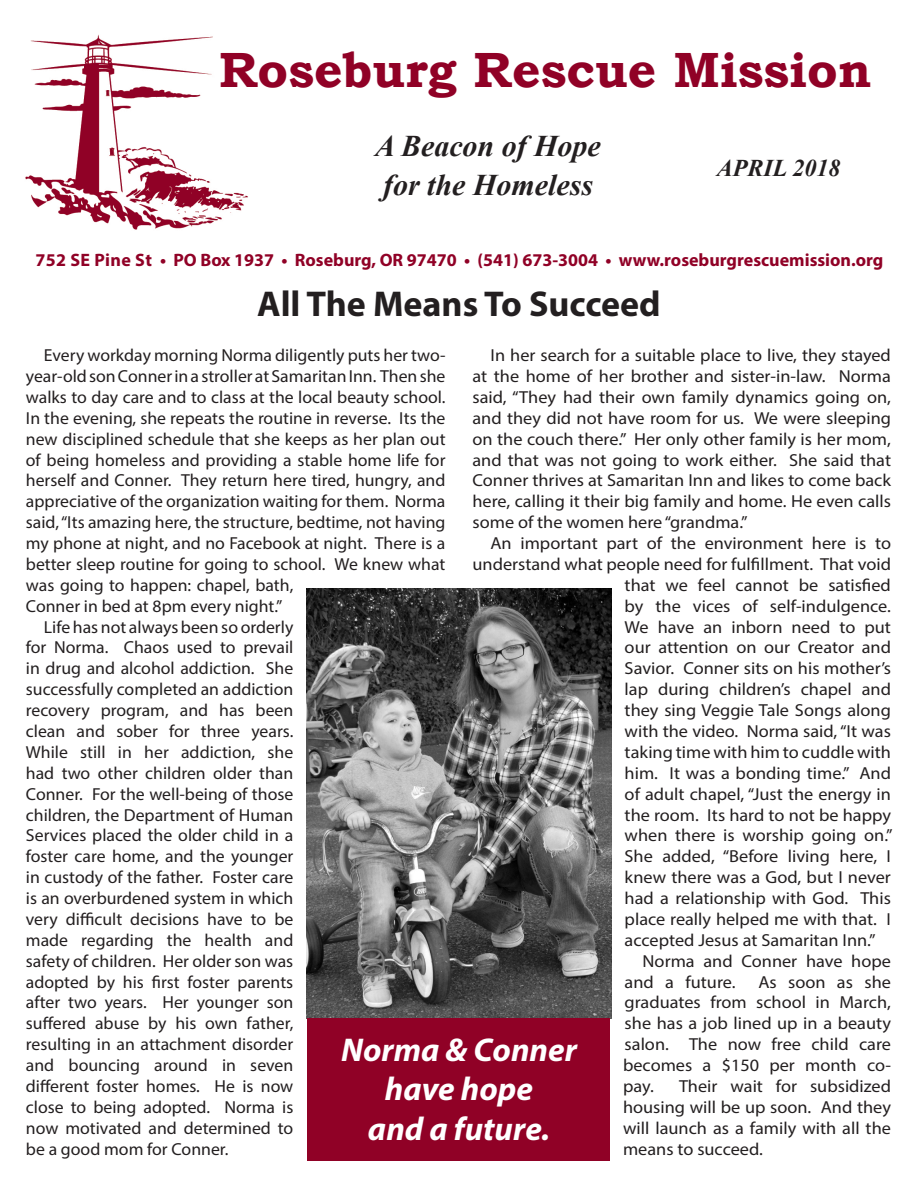
<style>
.page{position:relative;width:918px;height:1188px;background:#fff}
.page>*{position:absolute;margin:0;border:0;box-sizing:border-box;transform-origin:0 0}
.t1{font:700 49.5px "Bookman Old Style";color:#900126}
.t2{font:700 36px "Myriad Pro";color:#231f20}
.t3{font:italic 700 33px "Myriad Pro";color:#fff}
.t4{font:italic 700 30px "Times New Roman";color:#231f20}
.t5{font:italic 700 24px "Times New Roman";color:#231f20}
.t6{font:700 18px "Myriad Pro";color:#900126}
.t7{font:17.4px/20.9px "Myriad Pro";color:#231f20}
.t8{font:17.4px/20.9px "Myriad Pro";color:#231f20;text-align:justify;scale:1.05 1}
</style>
<div class="page">
<img style="left:25px;top:34px;width:223px;height:196px">
<img style="left:307px;top:588px;width:304px;height:430px">
<div style="left:307px;top:1018px;width:303px;height:143px;background:#900126"></div>
<p class="t1" style="left:219px;top:34px;width:654px">Roseburg Rescue Mission</p>
<p class="t4" style="left:375px;top:125px;width:227px">A Beacon of Hope</p>
<p class="t4" style="left:383px;top:164px;width:211px">for the Homeless</p>
<p class="t5" style="left:717px;top:151px;width:125px">APRIL 2018</p>
<p class="t6" style="left:35px;top:248px;width:850px">752 SE Pine St • PO Box 1937 • Roseburg, OR 97470 • (541) 673-3004 • www.roseburgrescuemission.org</p>
<p class="t2" style="left:257px;top:280px;width:405px">All The Means To Succeed</p>
<p class="t8" style="left:472px;top:345px;width:400px;text-indent:18px">In her search for a suitable place to live, they stayed at the home of her brother and sister-in-law. Norma said, “They had their own family dynamics going on, and they did not have room for us. We were sleeping on the couch there.” Her only other family is her mom, and that was not going to work either. She said that Conner thrives at Samaritan Inn and likes to come back here, calling it their big family and home. He even calls some of the women here “grandma.”</p>
<p class="t8" style="left:490px;top:533px;width:383px">An important part of the environment here is to</p>
<p class="t8" style="left:472px;top:553px;width:400px">understand what people need for fulfillment. That void</p>
<p class="t8" style="left:625px;top:574px;width:255px">that we feel cannot be satisfied</p>
<p class="t8" style="left:625px;top:595px;width:255px">by the vices of self-indulgence.</p>
<p class="t8" style="left:625px;top:616px;width:255px">We have an inborn need to put</p>
<p class="t8" style="left:625px;top:637px;width:255px">our attention on our Creator and</p>
<p class="t8" style="left:625px;top:658px;width:255px">Savior. Conner sits on his mother’s</p>
<p class="t8" style="left:625px;top:679px;width:255px">lap during children’s chapel and</p>
<p class="t8" style="left:625px;top:700px;width:255px">they sing Veggie Tale Songs along</p>
<p class="t8" style="left:625px;top:720px;width:255px">with the video. Norma said, “It was</p>
<p class="t8" style="left:625px;top:741px;width:255px">taking time with him to cuddle with</p>
<p class="t8" style="left:625px;top:762px;width:255px">him. It was a bonding time.” And</p>
<p class="t8" style="left:625px;top:783px;width:255px">of adult chapel, “Just the energy in</p>
<p class="t8" style="left:625px;top:804px;width:255px">the room. Its hard to not be happy</p>
<p class="t8" style="left:625px;top:825px;width:257px">when there is worship going on.”</p>
<p class="t8" style="left:625px;top:846px;width:255px">She added, “Before living here, I</p>
<p class="t8" style="left:625px;top:867px;width:255px">knew there was a God, but I never</p>
<p class="t8" style="left:625px;top:888px;width:255px">had a relationship with God. This</p>
<p class="t8" style="left:625px;top:908px;width:255px">place really helped me with that. I</p>
<p class="t8" style="left:625px;top:929px;width:240px">accepted Jesus at Samaritan Inn.”</p>
<p class="t8" style="left:625px;top:950px;width:255px;text-indent:18px">Norma and Conner have hope and a future.</p>
<p class="t7" style="left:26px;top:345px;width:421px;text-indent:18px">Every workday morning Norma diligently puts her two&shy;year-old son Conner in a stroller at Samaritan Inn. Then she walks to day care and to class at the local beauty school.<br>In the evening, she repeats the routine in reverse. Its the new disciplined schedule that she keeps as her plan out of being homeless and providing a stable home life for herself and Conner. They return here tired, hungry, and appreciative of the organization waiting for them. Norma said, “Its amazing here, the structure, bedtime, not having my phone at night, and no Facebook at night. There is a better sleep routine for going to school. We knew what was going to happen: chapel, bath,<br>Conner in bed at 8pm every night.”</p>
<p class="t7" style="left:26px;top:616px;width:269px;text-align:justify;text-indent:18px">Life has not always been so orderly for Norma. Chaos used to prevail in drug and alcohol addiction. She successfully completed an addiction recovery program, and has been clean and sober for three years.<br>While still in her addiction, she had two other children older than Conner. For the well-being of those children, the Department of Human Services placed the older child in a foster care home, and the younger in custody of the father. Foster care is an overburdened system in which very difficult decisions have to be made regarding the health and safety of children. Her older son was adopted by his first foster parents after two years. Her younger son suffered abuse by his own father, resulting in an attachment disorder and bouncing around in seven different foster homes. He is now close to being adopted. Norma is now motivated and determined to be a good mom for Conner.</p>
<p class="t8" style="left:623px;top:971px;width:257px;text-indent:135px">As soon as she graduates from school in March, she has a job lined up in a beauty salon. The now free child care becomes a $150 per month co&shy;pay.</p>
<p class="t3" style="left:341px;top:1028px;width:237px">Norma &amp; Conner</p>
<p class="t3" style="left:385px;top:1068px;width:150px">have hope</p>
<p class="t3" style="left:368px;top:1107px;width:184px">and a future.</p>
<p class="t8" style="left:623px;top:1075px;width:257px;text-indent:56px">Their wait for subsidized housing will be up soon. And they will launch as a family with all the means to succeed.</p>
</div>
